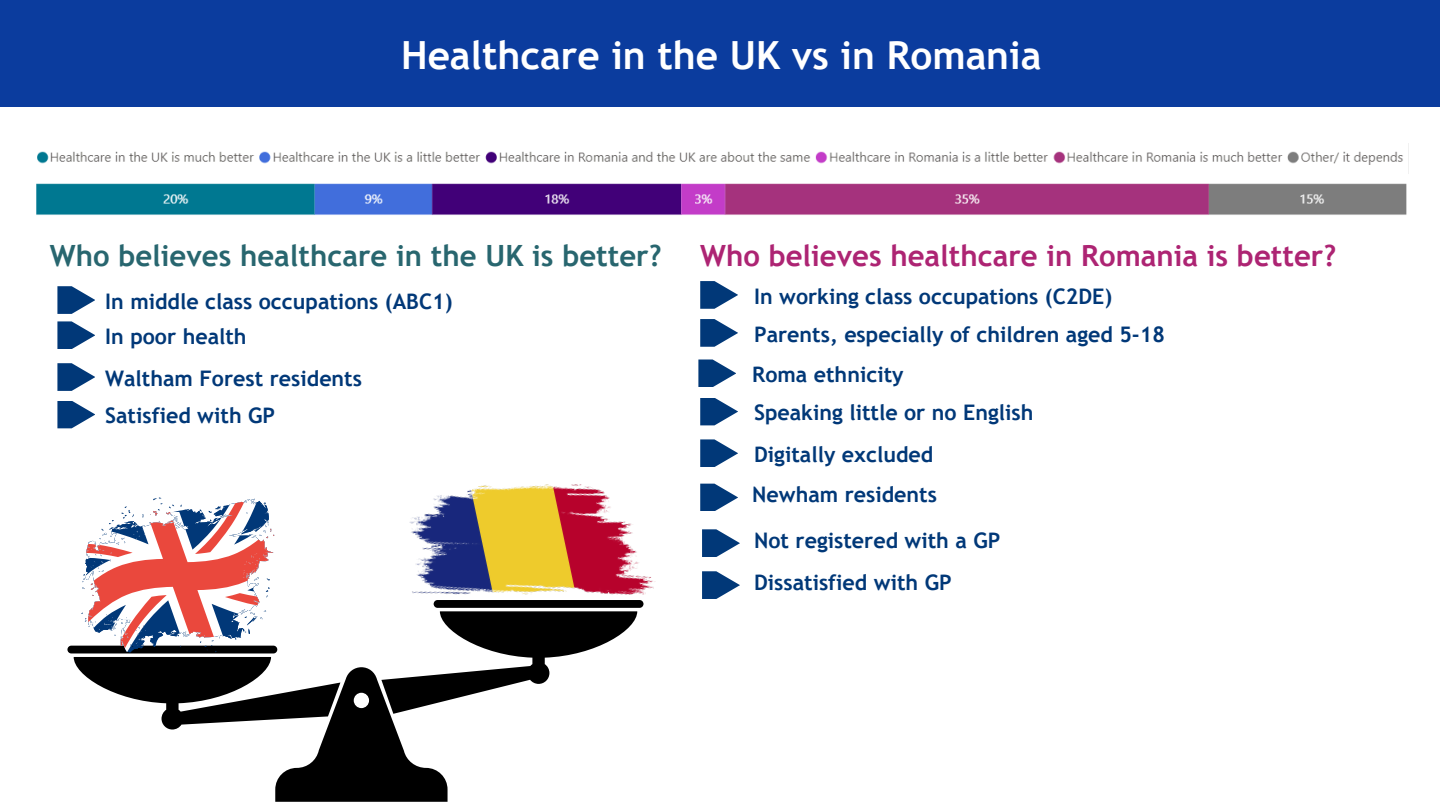
<style>
.page{position:relative;width:1440px;height:810px;background:#fff}
.page>*{position:absolute;margin:0;border:0;box-sizing:border-box;transform-origin:0 0}
.t1{font:700 38.8px "Trebuchet MS";color:#fff}
.t2{font:700 29.3px "Trebuchet MS";color:#ad2473}
.t3{font:700 29.3px "Trebuchet MS";color:#28666f}
.t4{font:700 21.4px "Trebuchet MS";color:#013878}
</style>
<div class="page">
<div style="left:0;top:0;width:1440px;height:106px;background:#0b3c9e"></div>
<img style="left:36px;top:151px;width:1371px;height:64px">
<svg style="left:57px;top:286px;width:38px;height:28px"></svg>
<svg style="left:700px;top:281px;width:38px;height:28px"></svg>
<svg style="left:700px;top:319px;width:38px;height:28px"></svg>
<svg style="left:57px;top:321px;width:38px;height:28px"></svg>
<svg style="left:698px;top:360px;width:38px;height:27px"></svg>
<svg style="left:700px;top:398px;width:38px;height:27px"></svg>
<svg style="left:700px;top:439px;width:38px;height:28px"></svg>
<svg style="left:57px;top:363px;width:38px;height:28px"></svg>
<svg style="left:700px;top:484px;width:38px;height:27px"></svg>
<svg style="left:702px;top:529px;width:38px;height:28px"></svg>
<svg style="left:57px;top:401px;width:38px;height:27px"></svg>
<svg style="left:702px;top:571px;width:38px;height:28px"></svg>
<div style="left:67px;top:646px;width:210px;height:7px;background:#000;border-radius:4px"></div>
<svg style="left:74px;top:497px;width:534px;height:305px"></svg>
<img style="left:393px;top:484px;width:263px;height:158px">
<p class="t1" style="left:401px;top:32px;width:642px">Healthcare in the UK vs in Romania</p>
<h2 class="t3" style="left:50px;top:239px;width:613px">Who believes healthcare in the UK is better?</h2>
<p class="t4" style="left:105px;top:289px;width:349px">In middle class occupations (ABC1)</p>
<p class="t4" style="left:754px;top:284px;width:360px">In working class occupations (C2DE)</p>
<p class="t2" style="left:700px;top:239px;width:637px">Who believes healthcare in Romania is better?</p>
<p class="t4" style="left:105px;top:324px;width:143px">In poor health</p>
<p class="t4" style="left:754px;top:322px;width:412px">Parents, especially of children aged 5-18</p>
<p class="t4" style="left:752px;top:362px;width:153px">Roma ethnicity</p>
<p class="t4" style="left:754px;top:400px;width:281px">Speaking little or no English</p>
<h2 class="t4" style="left:754px;top:442px;width:181px">Digitally excluded</h2>
<p class="t4" style="left:105px;top:366px;width:258px">Waltham Forest residents</p>
<p class="t4" style="left:105px;top:403px;width:171px">Satisfied with GP</p>
<p class="t4" style="left:752px;top:482px;width:186px">Newham residents</p>
<p class="t4" style="left:754px;top:528px;width:248px">Not registered with a GP</p>
<p class="t4" style="left:754px;top:570px;width:199px">Dissatisfied with GP</p>
</div>
